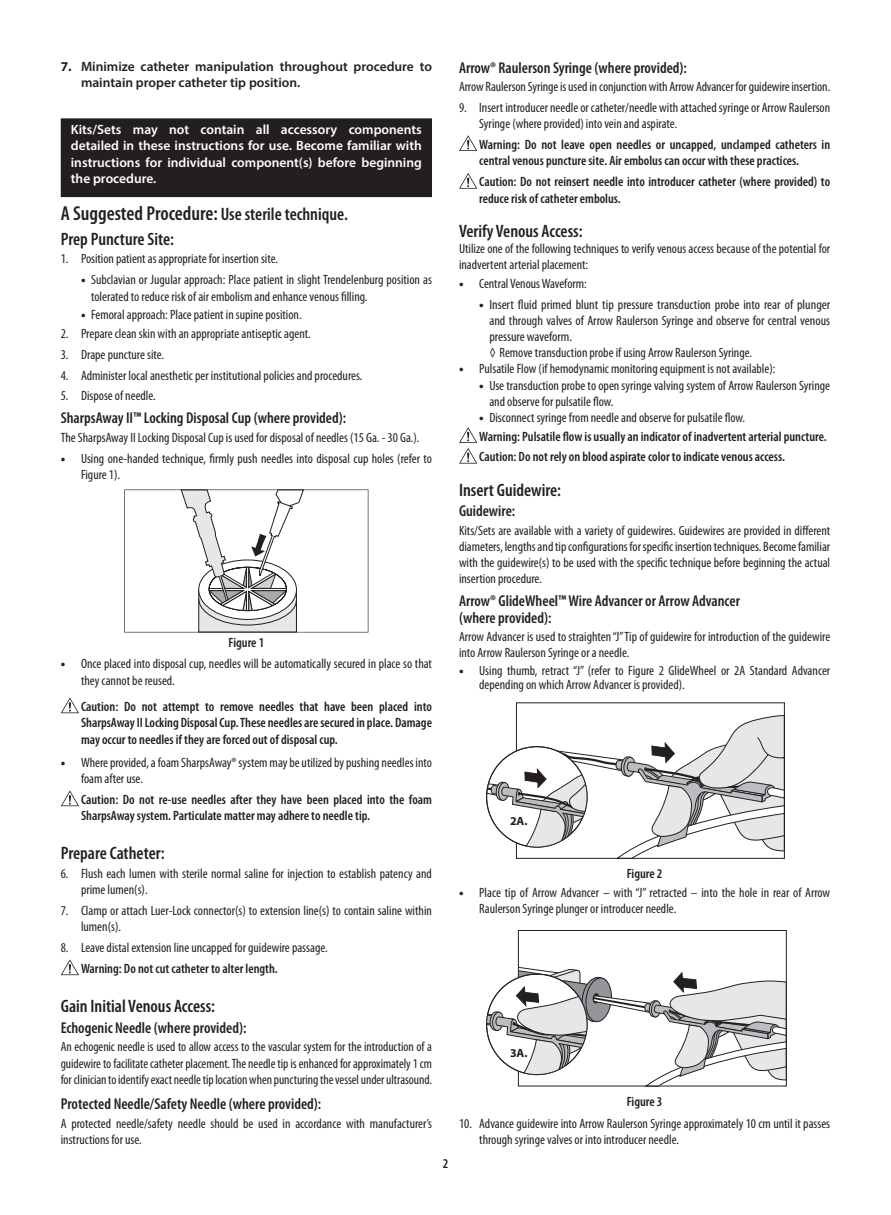
<style>
.page{position:relative;width:891px;height:1215px;background:#fff}
.page>*{position:absolute;margin:0;border:0;box-sizing:border-box;transform-origin:0 0}
.t1{font:600 condensed 20.25px "Myriad Pro";color:#231f20}
.t2{font:600 condensed 18px "Myriad Pro";color:#231f20}
.t3{font:600 condensed 15.75px/16.2px "Myriad Pro";color:#231f20}
.t4{font:condensed 13.5px/16.2px "Myriad Pro";color:#231f20}
.t5{font:600 condensed 13.5px/16.4px "Myriad Pro";color:#231f20}
.t6{font:600 13.5px/16.4px "Myriad Pro";color:#fff;text-align:justify}
.t7{font:600 13.5px/16.4px "Myriad Pro";color:#231f20}
.t8{font:700 11.92px "Myriad Pro";color:#231f20}
.s1{font-weight:700}
.s2{font-size:18px}
.s3{font-weight:700;font-stretch:normal}
.s4{font-weight:400}
</style>
<div class="page">
<div style="left:61px;top:118px;width:371px;height:79px;background:#231f20"></div>
<svg style="left:124px;top:490px;width:244px;height:142px"></svg>
<svg style="left:61px;top:697px;width:18px;height:16px"></svg>
<svg style="left:61px;top:790px;width:18px;height:16px"></svg>
<svg style="left:61px;top:959px;width:18px;height:16px"></svg>
<svg style="left:459px;top:135px;width:18px;height:16px"></svg>
<svg style="left:459px;top:173px;width:18px;height:16px"></svg>
<svg style="left:459px;top:427px;width:18px;height:37px"></svg>
<svg style="left:487px;top:715px;width:298px;height:144px"></svg>
<svg style="left:487px;top:966px;width:300px;height:121px"></svg>
<p class="t7" style="left:81px;top:58px;width:353px;text-indent:-20px"><span class="s1">7.</span> Minimize catheter manipulation throughout procedure to maintain proper catheter tip position.</p>
<p class="t6" style="left:71px;top:121px;width:353px">Kits/Sets may not contain all accessory components detailed in these instructions for use. Become familiar with instructions for individual component(s) before beginning the procedure.</p>
<h1 class="t1" style="left:61px;top:200px;width:289px">A Suggested Procedure: <span class="s2">Use sterile technique.</span></h1>
<h2 class="t2" style="left:61px;top:228px;width:115px">Prep Puncture Site:</h2>
<p class="t4" style="left:61px;top:251px;width:219px">1. Position patient as appropriate for insertion site.</p>
<p class="t4" style="left:91px;top:271px;width:342px;text-indent:-10px"><span class="s3">•</span> Subclavian or Jugular approach: Place patient in slight Trendelenburg position as tolerated to reduce risk of air embolism and enhance venous filling.</p>
<p class="t4" style="left:81px;top:307px;width:222px"><span class="s3">•</span> Femoral approach: Place patient in supine position.</p>
<p class="t4" style="left:61px;top:325px;width:251px">2. Prepare clean skin with an appropriate antiseptic agent.</p>
<p class="t4" style="left:61px;top:346px;width:105px">3. Drape puncture site.</p>
<p class="t4" style="left:61px;top:367px;width:303px">4. Administer local anesthetic per institutional policies and procedures.</p>
<p class="t4" style="left:61px;top:388px;width:97px">5. Dispose of needle.</p>
<p class="t3" style="left:61px;top:410px;width:287px">SharpsAway II™ Locking Disposal Cup (where provided):</p>
<p class="t4" style="left:61px;top:429px;width:360px">The SharpsAway II Locking Disposal Cup is used for disposal of needles (15 Ga. - 30 Ga.).</p>
<p class="t4" style="left:81px;top:450px;width:352px;text-indent:-20px"><span class="s3">•</span> Using one-handed technique, firmly push needles into disposal cup holes (refer to<br>Figure 1).</p>
<p class="t5" style="left:229px;top:634px;width:37px">Figure 1</p>
<p class="t4" style="left:81px;top:655px;width:353px;text-indent:-20px"><span class="s3">•</span> Once placed into disposal cup, needles will be automatically secured in place so that they cannot be reused.</p>
<p class="t5" style="left:81px;top:698px;width:353px;text-align:justify">Caution: Do not attempt to remove needles that have been placed into SharpsAway II Locking Disposal Cup. These needles are secured in place. Damage may occur to needles if they are forced out of disposal cup.</p>
<p class="t4" style="left:81px;top:754px;width:352px;text-indent:-20px"><span class="s3">•</span> Where provided, a foam SharpsAway® system may be utilized by pushing needles into foam after use.</p>
<p class="t5" style="left:81px;top:791px;width:353px">Caution: Do not re-use needles after they have been placed into the foam<br>SharpsAway system. Particulate matter may adhere to needle tip.</p>
<h2 class="t2" style="left:61px;top:842px;width:105px">Prepare Catheter:</h2>
<p class="t4" style="left:81px;top:865px;width:353px;text-indent:-20px">6. Flush each lumen with sterile normal saline for injection to establish patency and prime lumen(s).</p>
<p class="t4" style="left:81px;top:902px;width:353px;text-indent:-20px">7. Clamp or attach Luer-Lock connector(s) to extension line(s) to contain saline within lumen(s).</p>
<p class="t4" style="left:61px;top:939px;width:269px">8. Leave distal extension line uncapped for guidewire passage.</p>
<p class="t5" style="left:81px;top:960px;width:198px">Warning: Do not cut catheter to alter length.</p>
<h2 class="t2" style="left:61px;top:995px;width:156px">Gain Initial Venous Access:</h2>
<p class="t3" style="left:61px;top:1019px;width:187px">Echogenic Needle (where provided):</p>
<p class="t4" style="left:61px;top:1038px;width:373px;text-align:justify">An echogenic needle is used to allow access to the vascular system for the introduction of a guidewire to facilitate catheter placement. The needle tip is enhanced for approximately 1 cm for clinician to identify exact needle tip location when puncturing the vessel under ultrasound.</p>
<p class="t3" style="left:61px;top:1096px;width:262px">Protected Needle/Safety Needle (where provided):</p>
<p class="t4" style="left:61px;top:1115px;width:373px">A protected needle/safety needle should be used in accordance with manufacturer’s instructions for use.</p>
<p class="t5" style="left:443px;top:1155px;width:7px">2</p>
<p class="t3" style="left:459px;top:59px;width:230px">Arrow® Raulerson Syringe (where provided):</p>
<p class="t4" style="left:459px;top:78px;width:373px">Arrow Raulerson Syringe is used in conjunction with Arrow Advancer for guidewire insertion.</p>
<p class="t4" style="left:479px;top:99px;width:352px;text-indent:-20px">9. Insert introducer needle or catheter/needle with attached syringe or Arrow Raulerson<br>Syringe (where provided) into vein and aspirate.</p>
<p class="t5" style="left:479px;top:136px;width:353px">Warning: Do not leave open needles or uncapped, unclamped catheters in central venous puncture site. Air embolus can occur with these practices.</p>
<p class="t5" style="left:479px;top:174px;width:353px">Caution: Do not reinsert needle into introducer catheter (where provided) to reduce risk of catheter embolus.</p>
<h2 class="t2" style="left:459px;top:220px;width:125px">Verify Venous Access:</h2>
<p class="t4" style="left:459px;top:240px;width:373px">Utilize one of the following techniques to verify venous access because of the potential for inadvertent arterial placement:</p>
<p class="t4" style="left:459px;top:275px;width:129px"><span class="s3">•</span> Central Venous Waveform:</p>
<p class="t4" style="left:489px;top:296px;width:342px;text-indent:-10px"><span class="s3">•</span> Insert fluid primed blunt tip pressure transduction probe into rear of plunger and through valves of Arrow Raulerson Syringe and observe for central venous pressure waveform.<br>◊ Remove transduction probe if using Arrow Raulerson Syringe.</p>
<p class="t4" style="left:459px;top:361px;width:318px"><span class="s3">•</span> Pulsatile Flow (if hemodynamic monitoring equipment is not available):</p>
<p class="t4" style="left:489px;top:377px;width:342px;text-indent:-10px"><span class="s3">•</span> Use transduction probe to open syringe valving system of Arrow Raulerson Syringe and observe for pulsatile flow.</p>
<p class="t5" style="left:479px;top:408px;width:349px;line-height:18.4px"><span class="s3">•</span> <span class="s4">Disconnect syringe from needle and observe for pulsatile flow.<br></span>Warning: Pulsatile flow is usually an indicator of inadvertent arterial puncture.</p>
<p class="t5" style="left:479px;top:448px;width:307px">Caution: Do not rely on blood aspirate color to indicate venous access.</p>
<h2 class="t2" style="left:459px;top:479px;width:104px">Insert Guidewire:</h2>
<p class="t3" style="left:459px;top:503px;width:58px">Guidewire:</p>
<p class="t4" style="left:459px;top:522px;width:373px;text-align:justify">Kits/Sets are available with a variety of guidewires. Guidewires are provided in different diameters, lengths and tip configurations for specific insertion techniques. Become familiar with the guidewire(s) to be used with the specific technique before beginning the actual insertion procedure.</p>
<p class="t3" style="left:459px;top:593px;width:283px">Arrow® GlideWheel™ Wire Advancer or Arrow Advancer (where provided):</p>
<p class="t4" style="left:459px;top:628px;width:373px">Arrow Advancer is used to straighten “J” Tip of guidewire for introduction of the guidewire into Arrow Raulerson Syringe or a needle.</p>
<p class="t4" style="left:479px;top:663px;width:353px;line-height:14px;text-indent:-20px"><span class="s3">•</span> Using thumb, retract “J” (refer to Figure 2 GlideWheel or 2A Standard Advancer depending on which Arrow Advancer is provided).</p>
<p class="t8" style="left:510px;top:811px;width:19px">2A.</p>
<p class="t8" style="left:510px;top:813px;width:19px">2A.</p>
<p class="t5" style="left:627px;top:865px;width:37px">Figure 2</p>
<p class="t4" style="left:479px;top:885px;width:353px;text-indent:-20px"><span class="s3">•</span> Place tip of Arrow Advancer – with “J” retracted – into the hole in rear of Arrow<br>Raulerson Syringe plunger or introducer needle.</p>
<p class="t8" style="left:510px;top:1045px;width:19px">3A.</p>
<p class="t8" style="left:510px;top:1048px;width:19px">3A.</p>
<p class="t5" style="left:627px;top:1093px;width:37px">Figure 3</p>
<p class="t4" style="left:479px;top:1115px;width:352px;text-indent:-20px">10. Advance guidewire into Arrow Raulerson Syringe approximately 10 cm until it passes through syringe valves or into introducer needle.</p>
</div>
